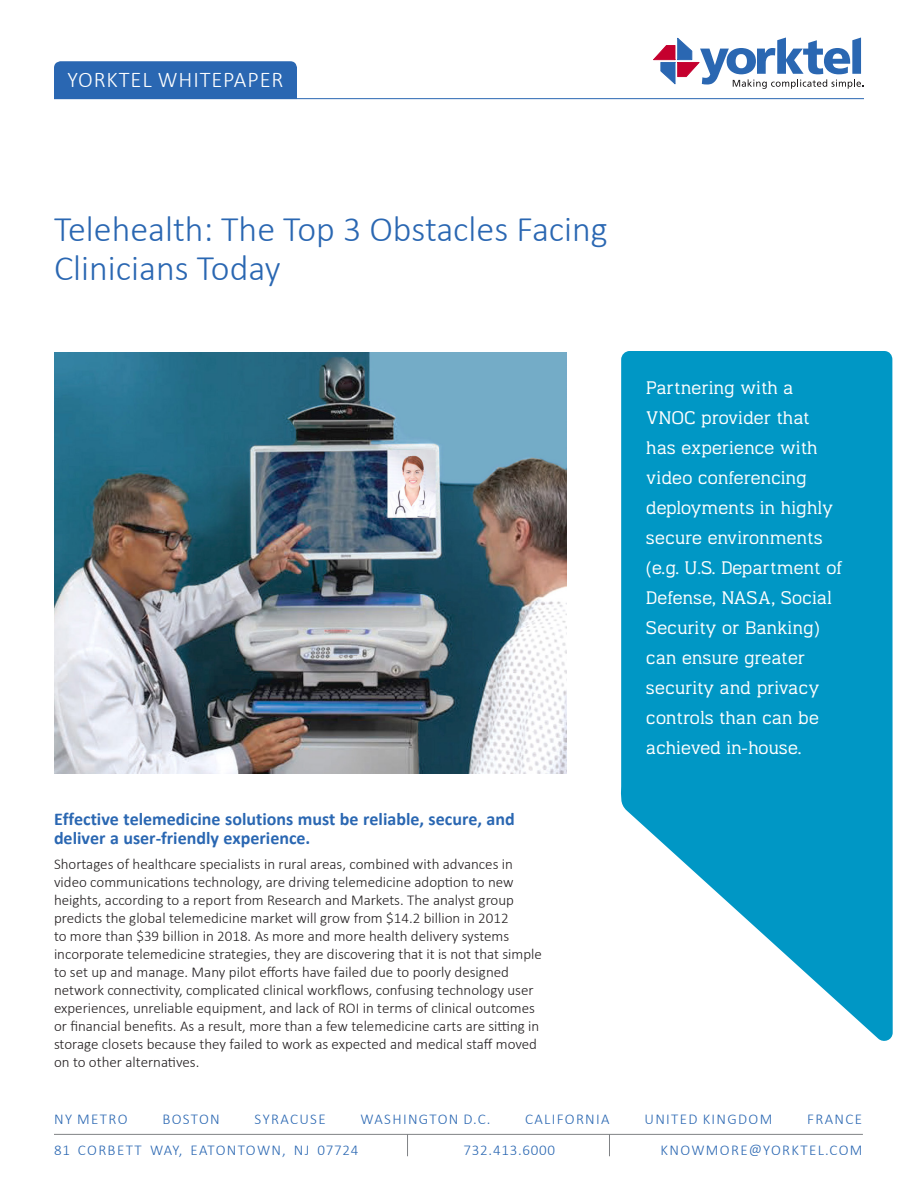
<style>
.page{position:relative;width:918px;height:1188px;background:#fff}
.page>*{position:absolute;margin:0;border:0;box-sizing:border-box;transform-origin:0 0}
.t1{font:300 36px/39px "Calibri";color:#2a67b2}
.t2{font:300 22.5px "Calibri";letter-spacing:.04em;color:#fff}
.t3{font:300 18px/30px "Endzone";letter-spacing:.02em;color:#fff}
.t4{font:700 18px/19.5px "Calibri";color:#2a67b2}
.t5{font:300 15px/18px "Calibri";color:#231f20}
.t6{font:300 15px "Calibri";letter-spacing:.09em;color:#2a67b2}
.t7{font:300 15px "Calibri";letter-spacing:.05em;color:#2a67b2}
</style>
<div class="page">
<svg style="left:621px;top:351px;width:272px;height:690px;fill:#0097c5"></svg>
<img style="left:54px;top:353px;width:513px;height:420px">
<svg style="left:653px;top:38px;width:211px;height:51px"></svg>
<hr style="left:54px;top:1134px;width:809px;height:1px;background:#808285">
<svg style="left:407px;top:1135px;width:1px;height:21px"></svg>
<svg style="left:609px;top:1135px;width:1px;height:21px"></svg>
<div style="left:54px;top:61px;width:243px;height:37px;background:#2a67b2"></div>
<hr style="left:54px;top:98px;width:810px;height:1px;background:#2a67b2">
<h2 class="t2" style="left:67px;top:70px;width:218px">YORKTEL WHITEPAPER</h2>
<h1 class="t1" style="left:54px;top:212px;width:555px">Telehealth: The Top 3 Obstacles Facing<br>Clinicians Today</h1>
<p class="t4" style="left:54px;top:809px;width:462px">Effective telemedicine solutions must be reliable, secure, and deliver a user-friendly experience.</p>
<p class="t5" style="left:54px;top:856px;width:489px">Shortages of healthcare specialists in rural areas, combined with advances in video communications technology, are driving telemedicine adoption to new heights, according to a report from Research and Markets. The analyst group predicts the global telemedicine market will grow from $14.2 billion in 2012<br>to more than $39 billion in 2018. As more and more health delivery systems incorporate telemedicine strategies, they are discovering that it is not that simple to set up and manage. Many pilot efforts have failed due to poorly designed network connectivity, complicated clinical workflows, confusing technology user experiences, unreliable equipment, and lack of ROI in terms of clinical outcomes or financial benefits. As a result, more than a few telemedicine carts are sitting in storage closets because they failed to work as expected and medical staff moved on to other alternatives.</p>
<p class="t3" style="left:646px;top:373px;width:198px">Partnering with a<br>VNOC provider that has experience with video conferencing deployments in highly secure environments (e.g. U.S. Department of<br>Defense, NASA, Social<br>Security or Banking) can ensure greater security and privacy controls than can be achieved in-house.</p>
<p class="t6" style="left:54px;top:1112px;width:75px">NY METRO</p>
<p class="t6" style="left:162px;top:1112px;width:59px">BOSTON</p>
<p class="t6" style="left:255px;top:1112px;width:73px">SYRACUSE</p>
<p class="t6" style="left:361px;top:1112px;width:131px">WASHINGTON D.C.</p>
<p class="t6" style="left:525px;top:1112px;width:86px">CALIFORNIA</p>
<p class="t6" style="left:644px;top:1112px;width:129px">UNITED KINGDOM</p>
<p class="t6" style="left:807px;top:1112px;width:56px">FRANCE</p>
<p class="t6" style="left:54px;top:1144px;width:306px">81 CORBETT WAY, EATONTOWN, NJ 07724</p>
<p class="t7" style="left:464px;top:1144px;width:93px">732.413.6000</p>
<p class="t6" style="left:661px;top:1144px;width:204px">KNOWMORE@YORKTEL.COM</p>
</div>
